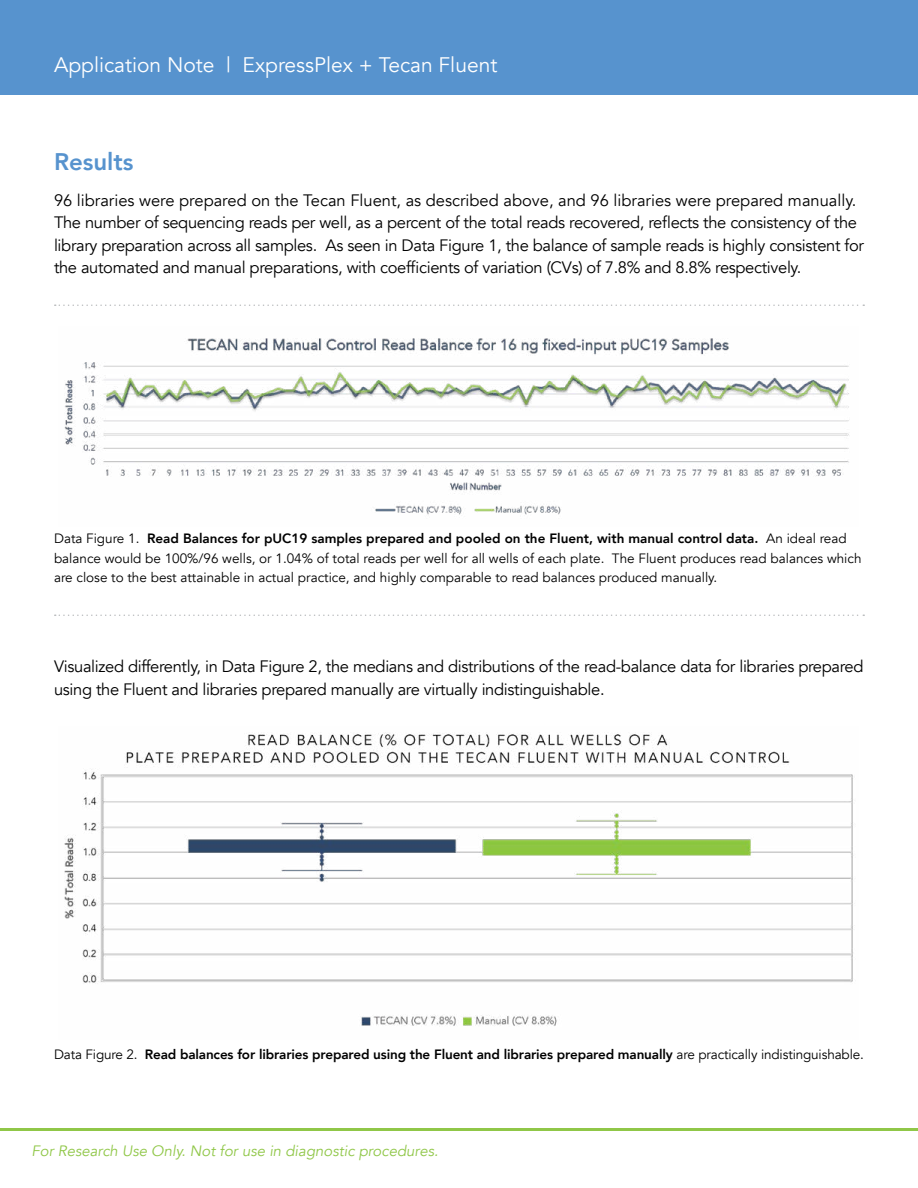
<style>
.page{position:relative;width:918px;height:1188px;background:#fff}
.page>*{position:absolute;margin:0;border:0;box-sizing:border-box;transform-origin:0 0}
.t1{font:800 24px "Avenir";color:#5793ce}
.t2{font:21px "Avenir";color:#fff}
.t3{font:16.5px/22.5px "Avenir";letter-spacing:-.02em;color:#000}
.t4{font:italic 15px "Avenir";color:#90c748}
.t5{font:13.5px/19.5px "Avenir";color:#000}
.t6{font:800 13.5px "Avenir";letter-spacing:-.01em;color:#000}
.s1{font-weight:800}
.s2{font-weight:400}
</style>
<div class="page">
<div style="left:0;top:0;width:918px;height:94px;background:#5793ce"></div>
<hr style="left:0;top:1128px;width:918px;height:3px;background:#90c748">
<img style="left:64px;top:338px;width:785px;height:177px">
<img style="left:64px;top:732px;width:789px;height:294px">
<svg style="left:55px;top:304px;width:809px;height:2px"></svg>
<svg style="left:55px;top:615px;width:809px;height:1px"></svg>
<p class="t2" style="left:54px;top:52px;width:445px">Application Note | ExpressPlex + Tecan Fluent</p>
<h1 class="t1" style="left:54px;top:143px;width:81px">Results</h1>
<p class="t3" style="left:54px;top:189px;width:812px">96 libraries were prepared on the Tecan Fluent, as described above, and 96 libraries were prepared manually.<br>The number of sequencing reads per well, as a percent of the total reads recovered, reflects the consistency of the library preparation across all samples. As seen in Data Figure 1, the balance of sample reads is highly consistent for the automated and manual preparations, with coefficients of variation (CVs) of 7.8% and 8.8% respectively.</p>
<p class="t5" style="left:54px;top:529px;width:809px">Data Figure 1. <span class="s1">Read Balances for pUC19 samples prepared and pooled on the Fluent, with manual control data.</span> An ideal read balance would be 100%/96 wells, or 1.04% of total reads per well for all wells of each plate. The Fluent produces read balances which are close to the best attainable in actual practice, and highly comparable to read balances produced manually.</p>
<p class="t3" style="left:54px;top:656px;width:811px">Visualized differently, in Data Figure 2, the medians and distributions of the read-balance data for libraries prepared using the Fluent and libraries prepared manually are virtually indistinguishable.</p>
<p class="t6" style="left:54px;top:1043px;width:811px"><span class="s2">Data Figure 2.</span> Read balances for libraries prepared using the Fluent and libraries prepared manually <span class="s2">are practically indistinguishable.</span></p>
<p class="t4" style="left:32px;top:1142px;width:408px">For Research Use Only. Not for use in diagnostic procedures.</p>
</div>
